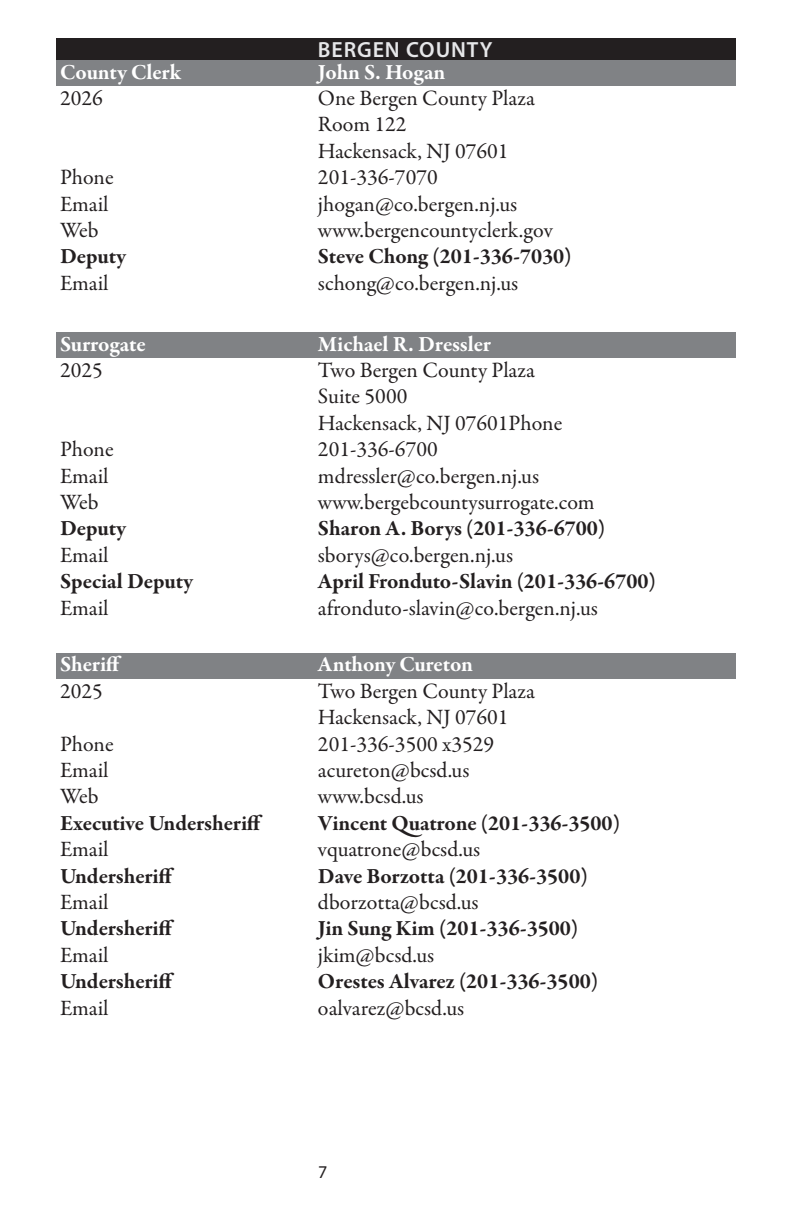
<style>
.page{position:relative;width:792px;height:1224px;background:#fff}
.page>*{position:absolute;margin:0;border:0;box-sizing:border-box;transform-origin:0 0}
.t1{font:22px/26.4px "Garamond Premr Pro";color:#231f20}
.t2{font:700 22px "Garamond Premr Pro";color:#231f20}
.t3{font:700 22px "Garamond Premr Pro";letter-spacing:-.005em;color:#fff}
.t4{font:600 22px "Myriad Pro";letter-spacing:.04em;color:#e6e7e9}
.t5{font:18px "Myriad Pro";color:#231f20}
</style>
<div class="page">
<div style="left:56px;top:38px;width:680px;height:24px;background:#231f20"></div>
<div style="left:56px;top:60px;width:680px;height:26px;background:#808285"></div>
<div style="left:56px;top:332px;width:680px;height:26px;background:#808285"></div>
<div style="left:56px;top:653px;width:680px;height:26px;background:#808285"></div>
<p class="t4" style="left:318px;top:37px;width:176px">BERGEN COUNTY</p>
<p class="t3" style="left:60px;top:58px;width:123px">County Clerk</p>
<p class="t3" style="left:318px;top:58px;width:129px">John S. Hogan</p>
<p class="t1" style="left:60px;top:85px;width:44px">2026</p>
<p class="t1" style="left:318px;top:85px;width:218px">One Bergen County Plaza<br>Room 122<br>Hackensack, NJ 07601</p>
<p class="t1" style="left:60px;top:165px;width:55px">Phone</p>
<p class="t1" style="left:318px;top:165px;width:121px">201-336-7070</p>
<p class="t1" style="left:60px;top:191px;width:50px">Email</p>
<p class="t1" style="left:318px;top:191px;width:201px">jhogan@co.bergen.nj.us</p>
<p class="t1" style="left:60px;top:217px;width:40px">Web</p>
<p class="t1" style="left:318px;top:217px;width:237px">www.bergencountyclerk.gov</p>
<p class="t2" style="left:60px;top:243px;width:68px">Deputy</p>
<p class="t2" style="left:318px;top:243px;width:255px">Steve Chong (201-336-7030)</p>
<p class="t1" style="left:60px;top:270px;width:50px">Email</p>
<p class="t1" style="left:318px;top:270px;width:202px">schong@co.bergen.nj.us</p>
<p class="t3" style="left:60px;top:330px;width:87px">Surrogate</p>
<p class="t3" style="left:318px;top:330px;width:174px">Michael R. Dressler</p>
<p class="t1" style="left:60px;top:357px;width:44px">2025</p>
<p class="t1" style="left:318px;top:357px;width:246px">Two Bergen County Plaza<br>Suite 5000<br>Hackensack, NJ 07601Phone</p>
<p class="t1" style="left:60px;top:437px;width:55px">Phone</p>
<p class="t1" style="left:318px;top:437px;width:121px">201-336-6700</p>
<p class="t1" style="left:60px;top:463px;width:50px">Email</p>
<p class="t1" style="left:318px;top:463px;width:223px">mdressler@co.bergen.nj.us</p>
<p class="t1" style="left:60px;top:489px;width:40px">Web</p>
<p class="t1" style="left:318px;top:489px;width:278px">www.bergebcountysurrogate.com</p>
<p class="t2" style="left:60px;top:515px;width:68px">Deputy</p>
<p class="t2" style="left:318px;top:515px;width:289px">Sharon A. Borys (201-336-6700)</p>
<p class="t1" style="left:60px;top:542px;width:50px">Email</p>
<p class="t1" style="left:318px;top:542px;width:197px">sborys@co.bergen.nj.us</p>
<p class="t2" style="left:60px;top:568px;width:135px">Special Deputy</p>
<p class="t2" style="left:318px;top:568px;width:339px">April Fronduto-Slavin (201-336-6700)</p>
<p class="t1" style="left:60px;top:595px;width:50px">Email</p>
<p class="t1" style="left:318px;top:595px;width:281px">afronduto-slavin@co.bergen.nj.us</p>
<p class="t3" style="left:60px;top:651px;width:63px">Sheriff</p>
<p class="t3" style="left:318px;top:651px;width:157px">Anthony Cureton</p>
<p class="t1" style="left:60px;top:678px;width:44px">2025</p>
<p class="t1" style="left:318px;top:678px;width:218px">Two Bergen County Plaza<br>Hackensack, NJ 07601</p>
<p class="t1" style="left:60px;top:731px;width:55px">Phone</p>
<p class="t1" style="left:318px;top:731px;width:178px">201-336-3500 x3529</p>
<p class="t1" style="left:60px;top:757px;width:50px">Email</p>
<p class="t1" style="left:318px;top:757px;width:153px">acureton@bcsd.us</p>
<p class="t1" style="left:60px;top:784px;width:40px">Web</p>
<p class="t1" style="left:318px;top:784px;width:107px">www.bcsd.us</p>
<p class="t2" style="left:60px;top:809px;width:204px">Executive Undersheriff</p>
<p class="t2" style="left:318px;top:809px;width:303px">Vincent Quatrone (201-336-3500)</p>
<p class="t1" style="left:60px;top:837px;width:50px">Email</p>
<p class="t1" style="left:318px;top:837px;width:164px">vquatrone@bcsd.us</p>
<p class="t2" style="left:60px;top:862px;width:116px">Undersheriff</p>
<p class="t2" style="left:318px;top:862px;width:271px">Dave Borzotta (201-336-3500)</p>
<p class="t1" style="left:60px;top:889px;width:50px">Email</p>
<p class="t1" style="left:318px;top:889px;width:162px">dborzotta@bcsd.us</p>
<p class="t2" style="left:60px;top:915px;width:116px">Undersheriff</p>
<p class="t2" style="left:318px;top:915px;width:262px">Jin Sung Kim (201-336-3500)</p>
<p class="t1" style="left:60px;top:942px;width:50px">Email</p>
<p class="t1" style="left:318px;top:942px;width:118px">jkim@bcsd.us</p>
<p class="t2" style="left:60px;top:968px;width:116px">Undersheriff</p>
<p class="t2" style="left:318px;top:968px;width:281px">Orestes Alvarez (201-336-3500)</p>
<p class="t1" style="left:60px;top:995px;width:50px">Email</p>
<p class="t1" style="left:318px;top:995px;width:148px">oalvarez@bcsd.us</p>
<p class="t5" style="left:318px;top:1162px;width:11px">7</p>
</div>
